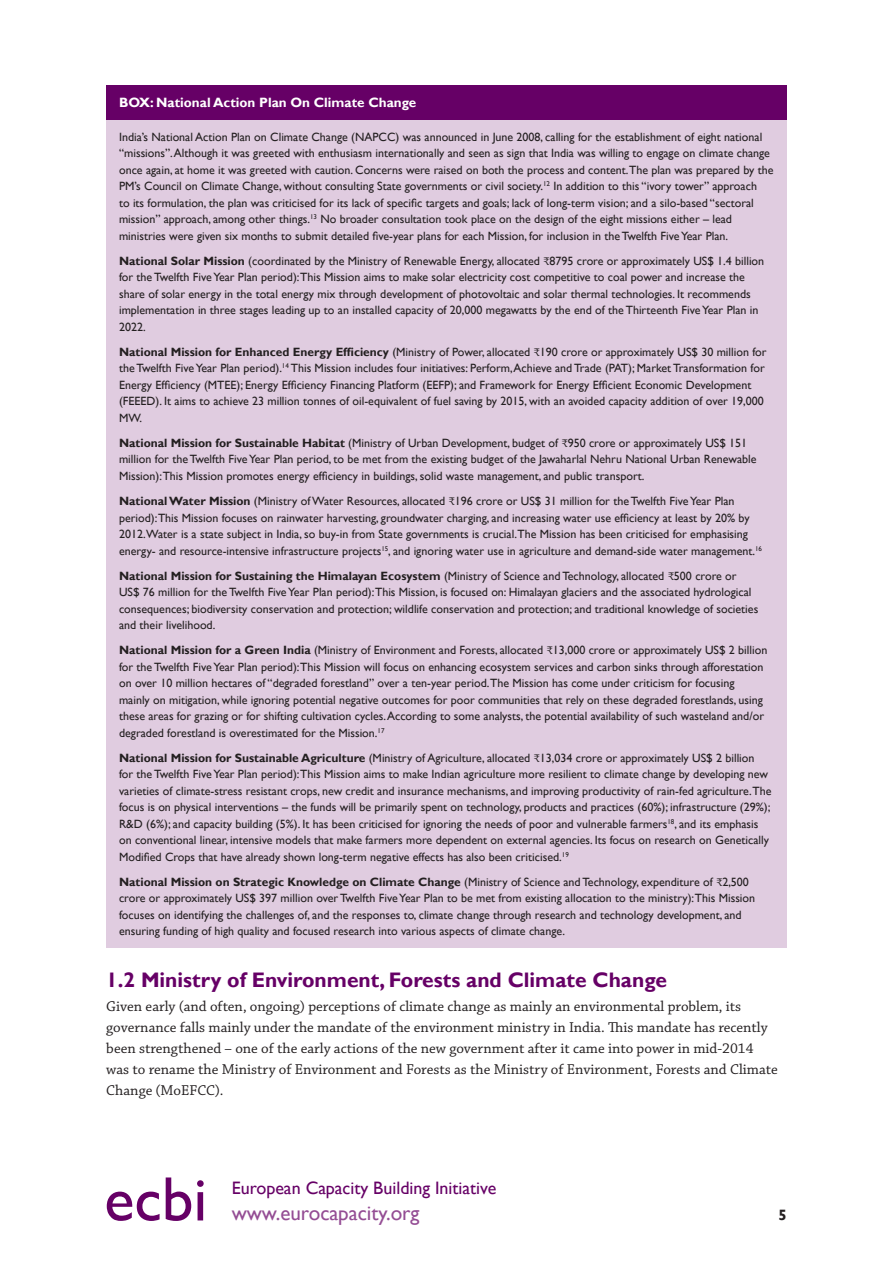
<style>
.page{position:relative;width:893px;height:1263px;background:#fff}
.page>*{position:absolute;margin:0;border:0;box-sizing:border-box;transform-origin:0 0}
.t1{font:63px "Gill Sans";color:#606}
.Heading_2{font:700 21px "Gill Sans";color:#606}
.t2{font:21px "Gill Sans";color:#944d94}
.t3{font:18px "Gill Sans";color:#606}
.Main_text{font:15px/21px "Chaparral Pro";color:#231f20}
.t4{font:700 15px "Gill Sans";color:#231f20}
.Box_heading{font:700 13.5px "Gill Sans";color:#fff}
.Box_main_text{font:12px/16.5px "Gill Sans";color:#231f20}
.s1{font-weight:700}
.s2{font-family:"Chaparral Pro"}
</style>
<div class="page">
<div style="left:106px;top:85px;width:681px;height:35px;background:#606"></div>
<div style="left:106px;top:120px;width:681px;height:828px;background:#e0cce0"></div>
<p class="Box_heading" style="left:119px;top:94px;width:299px">BOX: National Action Plan On Climate Change</p>
<p class="Box_main_text" style="left:119px;top:129px;width:656px">India’s National Action Plan on Climate Change (NAPCC) was announced in June 2008, calling for the establishment of eight national “missions”. Although it was greeted with enthusiasm internationally and seen as sign that India was willing to engage on climate change once again, at home it was greeted with caution. Concerns were raised on both the process and content.The plan was prepared by the PM’s Council on Climate Change, without consulting State governments or civil society.<sup>12</sup> In addition to this “ivory tower” approach<br>to its formulation, the plan was criticised for its lack of specific targets and goals; lack of long-term vision; and a silo-based “sectoral mission” approach, among other things.<sup>13</sup> No broader consultation took place on the design of the eight missions either – lead ministries were given six months to submit detailed five-year plans for each Mission, for inclusion in the Twelfth Five Year Plan.</p>
<p class="Box_main_text" style="left:119px;top:253px;width:647px"><span class="s1">National Solar Mission</span> (coordinated by the Ministry of Renewable Energy, allocated <span class="s2">₹</span>8795 crore or approximately US$ 1.4 billion for the Twelfth Five Year Plan period):This Mission aims to make solar electricity cost competitive to coal power and increase the share of solar energy in the total energy mix through development of photovoltaic and solar thermal technologies. It recommends implementation in three stages leading up to an installed capacity of 20,000 megawatts by the end of the Thirteenth Five Year Plan in 2022.</p>
<p class="Box_main_text" style="left:119px;top:344px;width:649px"><span class="s1">National Mission for Enhanced Energy Efficiency</span> (Ministry of Power, allocated <span class="s2">₹</span>190 crore or approximately US$ 30 million for the Twelfth Five Year Plan period).<sup>14</sup> This Mission includes four initiatives: Perform, Achieve and Trade (PAT); Market Transformation for Energy Efficiency (MTEE); Energy Efficiency Financing Platform (EEFP); and Framework for Energy Efficient Economic Development (FEEED). It aims to achieve 23 million tonnes of oil-equivalent of fuel saving by 2015, with an avoided capacity addition of over 19,000<br>MW.</p>
<p class="Box_main_text" style="left:119px;top:435px;width:639px"><span class="s1">National Mission for Sustainable Habitat</span> (Ministry of Urban Development, budget of <span class="s2">₹</span>950 crore or approximately US$ 151 million for the Twelfth Five Year Plan period, to be met from the existing budget of the Jawaharlal Nehru National Urban Renewable<br>Mission):This Mission promotes energy efficiency in buildings, solid waste management, and public transport.</p>
<p class="Box_main_text" style="left:119px;top:493px;width:644px"><span class="s1">National Water Mission</span> (Ministry of Water Resources, allocated <span class="s2">₹</span>196 crore or US$ 31 million for the Twelfth Five Year Plan period):This Mission focuses on rainwater harvesting, groundwater charging, and increasing water use efficiency at least by 20% by 2012.Water is a state subject in India, so buy-in from State governments is crucial.The Mission has been criticised for emphasising energy- and resource-intensive infrastructure projects<sup>15</sup>, and ignoring water use in agriculture and demand-side water management.<sup>16</sup></p>
<p class="Box_main_text" style="left:119px;top:567px;width:641px"><span class="s1">National Mission for Sustaining the Himalayan Ecosystem</span> (Ministry of Science and Technology, allocated <span class="s2">₹</span>500 crore or US$ 76 million for the Twelfth Five Year Plan period):This Mission, is focused on: Himalayan glaciers and the associated hydrological consequences; biodiversity conservation and protection; wildlife conservation and protection; and traditional knowledge of societies and their livelihood.</p>
<p class="Box_main_text" style="left:119px;top:642px;width:650px"><span class="s1">National Mission for a Green India</span> (Ministry of Environment and Forests, allocated <span class="s2">₹</span>13,000 crore or approximately US$ 2 billion for the Twelfth Five Year Plan period):This Mission will focus on enhancing ecosystem services and carbon sinks through afforestation on over 10 million hectares of “degraded forestland” over a ten-year period.The Mission has come under criticism for focusing mainly on mitigation, while ignoring potential negative outcomes for poor communities that rely on these degraded forestlands, using these areas for grazing or for shifting cultivation cycles. According to some analysts, the potential availability of such wasteland and/or degraded forestland is overestimated for the Mission.<sup>17</sup></p>
<p class="Box_main_text" style="left:119px;top:749px;width:654px"><span class="s1">National Mission for Sustainable Agriculture</span> (Ministry of Agriculture, allocated <span class="s2">₹</span>13,034 crore or approximately US$ 2 billion for the Twelfth Five Year Plan period):This Mission aims to make Indian agriculture more resilient to climate change by developing new varieties of climate-stress resistant crops, new credit and insurance mechanisms, and improving productivity of rain-fed agriculture.The focus is on physical interventions – the funds will be primarily spent on technology, products and practices (60%); infrastructure (29%); R&amp;D (6%); and capacity building (5%). It has been criticised for ignoring the needs of poor and vulnerable farmers<sup>18</sup>, and its emphasis on conventional linear, intensive models that make farmers more dependent on external agencies. Its focus on research on Genetically Modified Crops that have already shown long-term negative effects has also been criticised.<sup>19</sup></p>
<p class="Box_main_text" style="left:119px;top:873px;width:638px"><span class="s1">National Mission on Strategic Knowledge on Climate Change</span> (Ministry of Science and Technology, expenditure of <span class="s2">₹</span>2,500 crore or approximately US$ 397 million over Twelfth Five Year Plan to be met from existing allocation to the ministry):This Mission focuses on identifying the challenges of, and the responses to, climate change through research and technology development, and ensuring funding of high quality and focused research into various aspects of climate change.</p>
<p class="Heading_2" style="left:106px;top:967px;width:562px">1.2 Ministry of Environment, Forests and Climate Change</p>
<p class="Main_text" style="left:106px;top:996px;width:673px">Given early (and often, ongoing) perceptions of climate change as mainly an environmental problem, its governance falls mainly under the mandate of the environment ministry in India. This mandate has recently been strengthened – one of the early actions of the new government after it came into power in mid-2014 was to rename the Ministry of Environment and Forests as the Ministry of Environment, Forests and Climate Change (MoEFCC).</p>
<h1 class="t1" style="left:104px;top:1162px;width:105px">ecbi</h1>
<h3 class="t3" style="left:232px;top:1178px;width:266px">European Capacity Building Initiative</h3>
<h2 class="t2" style="left:232px;top:1201px;width:189px">www.eurocapacity.org</h2>
<p class="t4" style="left:778px;top:1206px;width:10px">5</p>
</div>
